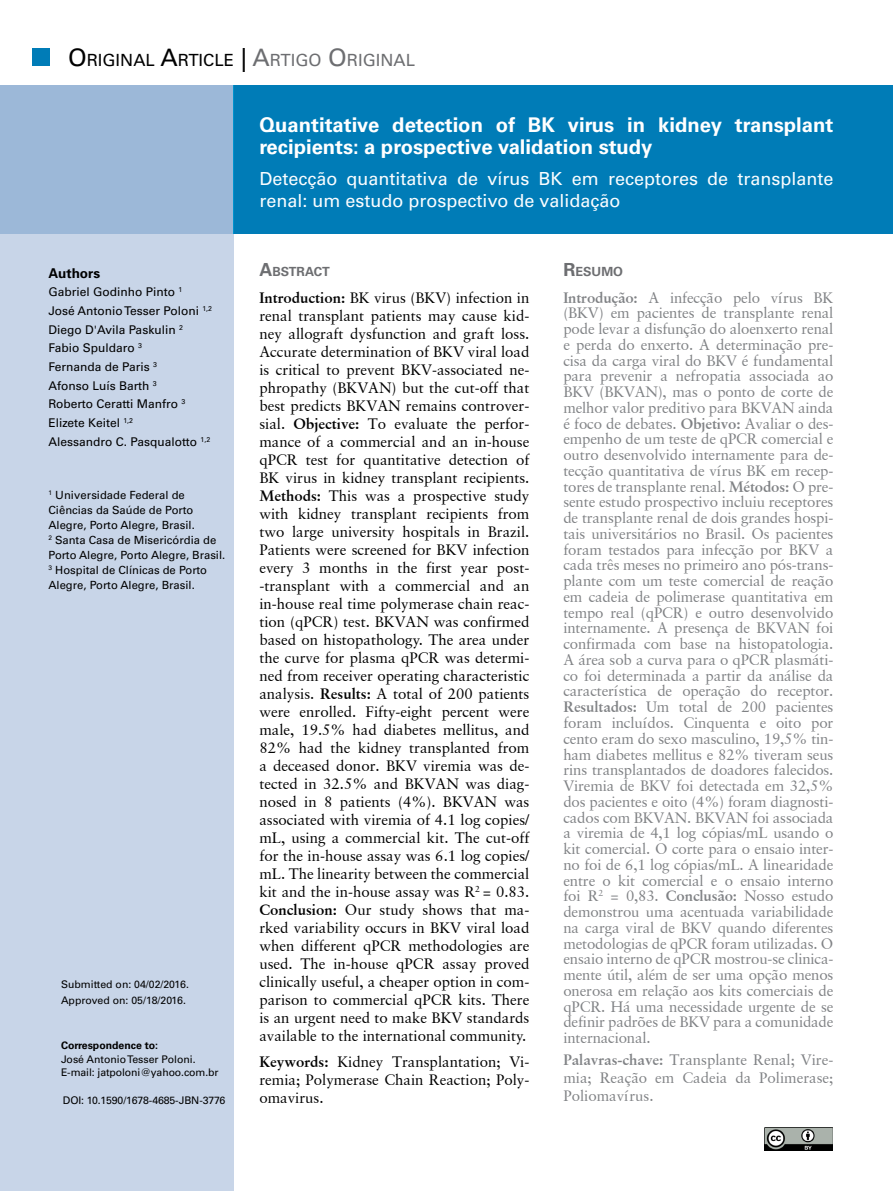
<style>
.page{position:relative;width:893px;height:1191px;background:#fff}
.page>*{position:absolute;margin:0;border:0;box-sizing:border-box;transform-origin:0 0}
.t1{font:700 20.25px/22.5px "Univers LT Std";color:#fff}
.t2{font:18px/21.6px "Univers LT Std";color:#fafdff}
.t3{font:16.8px "Univers LT Std";color:#000}
.t4{font:15px/15.8px "Garamond Retrospective S Si";letter-spacing:-.005em;color:#808285;text-align:justify}
.t5{font:15px/18px "Garamond Retrospective S Si";color:#000;text-align:justify}
.t6{font:13.5px "Univers 65 Bold";color:#000}
.t7{font:700 12.6px "Univers LT Std";color:#6d6e71}
.t8{font:12px/18.6px "Univers LT Std";color:#000}
.t9{font:11.25px/15px "Univers LT Std";color:#000}
.t10{font:10.5px/15.6px "Univers LT Std";letter-spacing:-.01em;color:#000}
.t11{font:700 10.5px "Univers LT Std";color:#000}
.s1{font-size:24px}
.s2{font-size:24px;color:#6d6e71}
.s3{color:#6d6e71}
.s4{font-size:18px}
.s5{font-weight:700}
</style>
<div class="page">
<div style="left:0;top:234px;width:234px;height:957px;background:#c8d5e8"></div>
<div style="left:234px;top:85px;width:659px;height:149px;background:#007cb7"></div>
<div style="left:0;top:85px;width:234px;height:149px;background:#9cb8d8"></div>
<div style="left:33px;top:49px;width:17px;height:17px;background:#007cb7"></div>
<img style="left:764px;top:1127px;width:68px;height:23px">
<p class="t3" style="left:68px;top:50px;width:349px"><span class="s1">O</span>RIGINAL <span class="s1">A</span>RTICLE <span class="s1">|</span> <span class="s2">A</span><span class="s3">RTIGO</span> <span class="s2">O</span><span class="s3">RIGINAL</span></p>
<h1 class="t1" style="left:259px;top:113px;width:576px">Quantitative detection of BK virus in kidney transplant recipients: a prospective validation study</h1>
<p class="t2" style="left:259px;top:168px;width:576px">Detecção quantitativa de vírus BK em receptores de transplante renal: um estudo prospectivo de validação</p>
<p class="t6" style="left:48px;top:265px;width:53px">Authors</p>
<p class="t8" style="left:48px;top:283px;width:165px">Gabriel Godinho Pinto <sup>1<br></sup>José Antonio Tesser Poloni <sup>1,2<br></sup>Diego D'Avila Paskulin <sup>2<br></sup>Fabio Spuldaro <sup>3<br></sup>Fernanda de Paris <sup>3<br></sup>Afonso Luís Barth <sup>3<br></sup>Roberto Ceratti Manfro <sup>3<br></sup>Elizete Keitel <sup>1,2<br></sup>Alessandro C. Pasqualotto <sup>1,2</sup></p>
<p class="t9" style="left:48px;top:487px;width:178px"><sup>1</sup> Universidade Federal de<br>Ciências da Saúde de Porto<br>Alegre, Porto Alegre, Brasil.<br><sup>2</sup> Santa Casa de Misericórdia de<br>Porto Alegre, Porto Alegre, Brasil.<br><sup>3</sup> Hospital de Clínicas de Porto<br>Alegre, Porto Alegre, Brasil.</p>
<p class="t10" style="left:61px;top:977px;width:129px">Submitted on: 04/02/2016.<br>Approved on: 05/18/2016.</p>
<p class="t11" style="left:61px;top:1039px;width:99px">Correspondence to:</p>
<p class="t10" style="left:61px;top:1052px;width:159px;line-height:13.5px">José Antonio Tesser Poloni.<br>E-mail: jatpoloni@yahoo.com.br</p>
<p class="t7" style="left:259px;top:264px;width:72px"><span class="s4">A</span>BSTRACT</p>
<p class="t5" style="left:259px;top:288px;width:272px"><span class="s5">Introduction:</span> BK virus (BKV) infection in renal transplant patients may cause kid&shy;ney allograft dysfunction and graft loss.<br>Accurate determination of BKV viral load is critical to prevent BKV-associated ne&shy;phropathy (BKVAN) but the cut-off that best predicts BKVAN remains controver&shy;sial. <span class="s5">Objective:</span> To evaluate the perfor&shy;mance of a commercial and an in-house qPCR test for quantitative detection of BK virus in kidney transplant recipients.<br><span class="s5">Methods:</span> This was a prospective study with kidney transplant recipients from two large university hospitals in Brazil.<br>Patients were screened for BKV infection every 3 months in the first year post--transplant with a commercial and an in-house real time polymerase chain reac&shy;tion (qPCR) test. BKVAN was confirmed based on histopathology. The area under the curve for plasma qPCR was determi&shy;ned from receiver operating characteristic analysis. <span class="s5">Results:</span> A total of 200 patients were enrolled. Fifty-eight percent were male, 19.5% had diabetes mellitus, and 82% had the kidney transplanted from a deceased donor. BKV viremia was de&shy;tected in 32.5% and BKVAN was diag&shy;nosed in 8 patients (4%). BKVAN was associated with viremia of 4.1 log copies/ mL, using a commercial kit. The cut-off for the in-house assay was 6.1 log copies/ mL. The linearity between the commercial kit and the in-house assay was R<sup>2</sup> = 0.83.<br><span class="s5">Conclusion:</span> Our study shows that ma&shy;rked variability occurs in BKV viral load when different qPCR methodologies are used. The in-house qPCR assay proved clinically useful, a cheaper option in com&shy;parison to commercial qPCR kits. There is an urgent need to make BKV standards available to the international community.</p>
<p class="t5" style="left:259px;top:1052px;width:271px"><span class="s5">Keywords:</span> Kidney Transplantation; Vi&shy;remia; Polymerase Chain Reaction; Poly-</p>
<p class="t10" style="left:63px;top:1092px;width:164px">DOI: 10.1590/1678-4685-JBN-3776</p>
<p class="t5" style="left:259px;top:1088px;width:66px">omavirus.</p>
<p class="t7" style="left:563px;top:264px;width:61px"><span class="s4">R</span>ESUMO</p>
<p class="t4" style="left:563px;top:289px;width:272px"><span class="s5">Introdução:</span> A infecção pelo vírus BK (BKV) em pacientes de transplante renal pode levar a disfunção do aloenxerto renal e perda do enxerto. A determinação pre&shy;cisa da carga viral do BKV é fundamental para prevenir a nefropatia associada ao BKV (BKVAN), mas o ponto de corte de melhor valor preditivo para BKVAN ainda é foco de debates. <span class="s5">Objetivo:</span> Avaliar o des&shy;empenho de um teste de qPCR comercial e outro desenvolvido internamente para de&shy;tecção quantitativa de vírus BK em recep&shy;tores de transplante renal. <span class="s5">Métodos:</span> O pre&shy;sente estudo prospectivo incluiu receptores de transplante renal de dois grandes hospi&shy;tais universitários no Brasil. Os pacientes foram testados para infecção por BKV a cada três meses no primeiro ano pós-trans&shy;plante com um teste comercial de reação em cadeia de polimerase quantitativa em tempo real (qPCR) e outro desenvolvido internamente. A presença de BKVAN foi confirmada com base na histopatologia.<br>A área sob a curva para o qPCR plasmáti&shy;co foi determinada a partir da análise da característica de operação do receptor.<br><span class="s5">Resultados:</span> Um total de 200 pacientes foram incluídos. Cinquenta e oito por cento eram do sexo masculino, 19,5% tin&shy;ham diabetes mellitus e 82% tiveram seus rins transplantados de doadores falecidos.<br>Viremia de BKV foi detectada em 32,5% dos pacientes e oito (4%) foram diagnosti&shy;cados com BKVAN. BKVAN foi associada a viremia de 4,1 log cópias/mL usando o kit comercial. O corte para o ensaio inter&shy;no foi de 6,1 log cópias/mL. A linearidade entre o kit comercial e o ensaio interno foi R<sup>2</sup> = 0,83. <span class="s5">Conclusão:</span> Nosso estudo demonstrou uma acentuada variabilidade na carga viral de BKV quando diferentes metodologias de qPCR foram utilizadas. O ensaio interno de qPCR mostrou-se clinica&shy;mente útil, além de ser uma opção menos onerosa em relação aos kits comerciais de qPCR. Há uma necessidade urgente de se definir padrões de BKV para a comunidade internacional.</p>
<p class="t4" style="left:563px;top:1051px;width:271px;line-height:18px"><span class="s5">Palavras-chave:</span> Transplante Renal; Vire&shy;mia; Reação em Cadeia da Polimerase; Poliomavírus.</p>
</div>
